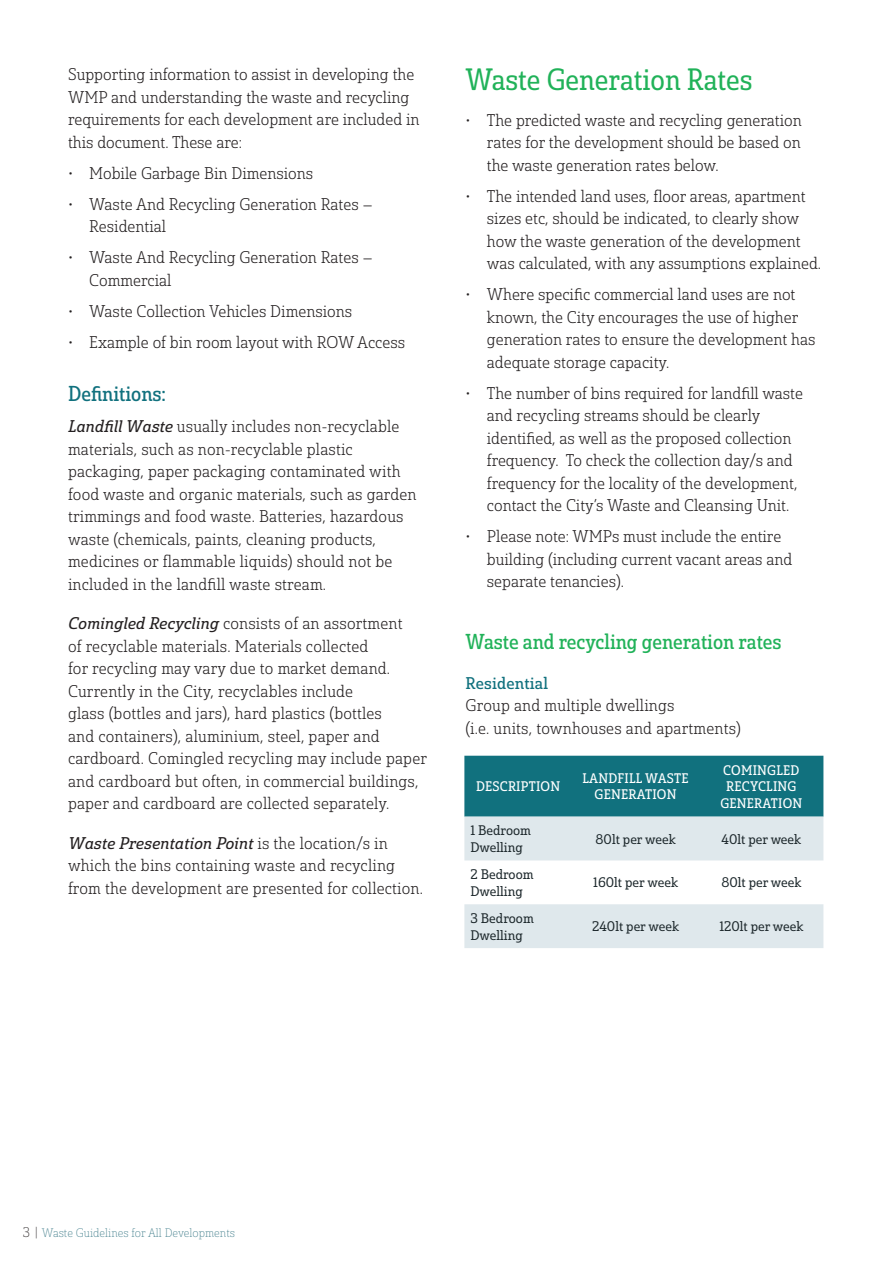
<style>
.page{position:relative;width:893px;height:1263px;background:#fff}
.page>*{position:absolute;margin:0;border:0;box-sizing:border-box;transform-origin:0 0}
.t1{font:30px "Solitas Slab Con Boo";color:#21b259}
.t2{font:21px "Solitas Slab Con Reg";color:#21b259}
.t3{font:21px "Solitas Slab Con Reg";color:#11717e}
.t4{font:16.5px/22.5px "Solitas Slab Nor Lig";color:#231f20}
.t5{font:16.5px "Solitas Slab Nor Reg It";letter-spacing:.01em;color:#231f20}
.t6{font:16.5px "Solitas Slab Nor Reg";letter-spacing:.01em;color:#11717e}
.t7{font:13.5px/16.5px "Solitas Slab Nor Boo";color:#1d282c}
.t8{font:13.5px/16.5px "Solitas Slab Nor Reg";letter-spacing:.02em;color:#fff;text-align:center;scale:.96 1}
.t9{font:12px "Solitas Slab Nor Thi";color:#498390}
.s1{font-family:"Solitas Slab Nor Reg It"}
.s2{font-family:"Solitas Slab Nor Lig"}
.s3{font-size:13.5px;color:#2d292a}
.s4{font-family:"Solitas Slab Con Thi";color:#231f20}
</style>
<div class="page">
<div style="left:464px;top:756px;width:359px;height:61px;background:#11717e"></div>
<svg style="left:464px;top:817px;width:359px;height:131px;fill:#dfe8ec"></svg>
<p class="t4" style="left:68px;top:64px;width:353px">Supporting information to assist in developing the WMP and understanding the waste and recycling requirements for each development are included in this document. These are:</p>
<p class="t4" style="left:68px;top:162px;width:247px">• Mobile Garbage Bin Dimensions</p>
<p class="t4" style="left:89px;top:193px;width:285px;text-indent:-21px">• Waste And Recycling Generation Rates –<br>Residential</p>
<p class="t4" style="left:89px;top:247px;width:285px;text-indent:-21px">• Waste And Recycling Generation Rates –<br>Commercial</p>
<p class="t4" style="left:68px;top:300px;width:286px">• Waste Collection Vehicles Dimensions</p>
<p class="t4" style="left:68px;top:331px;width:339px">• Example of bin room layout with ROW Access</p>
<p class="t3" style="left:68px;top:381px;width:99px">Definitions:</p>
<p class="t4" style="left:68px;top:416px;width:350px"><span class="s1">Landfill Waste</span> usually includes non-recyclable materials, such as non-recyclable plastic packaging, paper packaging contaminated with food waste and organic materials, such as garden trimmings and food waste. Batteries, hazardous waste (chemicals, paints, cleaning products, medicines or flammable liquids) should not be included in the landfill waste stream.</p>
<p class="t4" style="left:68px;top:613px;width:361px"><span class="s1">Comingled Recycling</span> consists of an assortment<br>of recyclable materials. Materials collected<br>for recycling may vary due to market demand.<br>Currently in the City, recyclables include<br>glass (bottles and jars), hard plastics (bottles<br>and containers), aluminium, steel, paper and cardboard. Comingled recycling may include paper and cardboard but often, in commercial buildings, paper and cardboard are collected separately.</p>
<p class="t5" style="left:68px;top:833px;width:321px">Waste Presentation Point <span class="s2">is the location/s in</span></p>
<p class="t4" style="left:68px;top:855px;width:356px">which the bins containing waste and recycling from the development are presented for collection.</p>
<h1 class="t1" style="left:466px;top:61px;width:288px">Waste Generation Rates</h1>
<p class="t4" style="left:487px;top:109px;width:316px;text-align:justify;text-indent:-21px">• The predicted waste and recycling generation rates for the development should be based on the waste generation rates below.</p>
<p class="t4" style="left:487px;top:185px;width:336px;text-indent:-21px">• The intended land uses, floor areas, apartment sizes etc, should be indicated, to clearly show how the waste generation of the development was calculated, with any assumptions explained.</p>
<p class="t4" style="left:487px;top:283px;width:330px;text-indent:-21px">• Where specific commercial land uses are not known, the City encourages the use of higher generation rates to ensure the development has adequate storage capacity.</p>
<p class="t4" style="left:487px;top:382px;width:318px;text-indent:-21px">• The number of bins required for landfill waste and recycling streams should be clearly identified, as well as the proposed collection frequency. To check the collection day/s and frequency for the locality of the development, contact the City’s Waste and Cleansing Unit.</p>
<p class="t4" style="left:487px;top:526px;width:307px;text-indent:-21px">• Please note: WMPs must include the entire building (including current vacant areas and separate tenancies).</p>
<p class="t2" style="left:466px;top:629px;width:318px">Waste and recycling generation rates</p>
<p class="t6" style="left:466px;top:673px;width:84px">Residential</p>
<p class="t4" style="left:466px;top:694px;width:277px">Group and multiple dwellings<br>(i.e. units, townhouses and apartments)</p>
<p class="t8" style="left:476px;top:779px;width:89px">DESCRIPTION</p>
<p class="t8" style="left:582px;top:770px;width:112px">LANDFILL WASTE<br>GENERATION</p>
<p class="t8" style="left:720px;top:762px;width:87px">COMINGLED<br>RECYCLING<br>GENERATION</p>
<p class="t7" style="left:470px;top:823px;width:62px">1 Bedroom<br>Dwelling</p>
<p class="t7" style="left:596px;top:831px;width:82px">80lt per week</p>
<p class="t7" style="left:722px;top:831px;width:81px">40lt per week</p>
<p class="t7" style="left:470px;top:866px;width:65px">2 Bedroom<br>Dwelling</p>
<p class="t7" style="left:593px;top:875px;width:86px">160lt per week</p>
<p class="t7" style="left:721px;top:875px;width:82px">80lt per week</p>
<p class="t7" style="left:470px;top:910px;width:65px">3 Bedroom<br>Dwelling</p>
<p class="t7" style="left:592px;top:919px;width:88px">240lt per week</p>
<p class="t7" style="left:719px;top:919px;width:86px">120lt per week</p>
<p class="t9" style="left:23px;top:1226px;width:214px"><span class="s3">3</span> <span class="s4">|</span> Waste Guidelines for All Developments</p>
</div>
